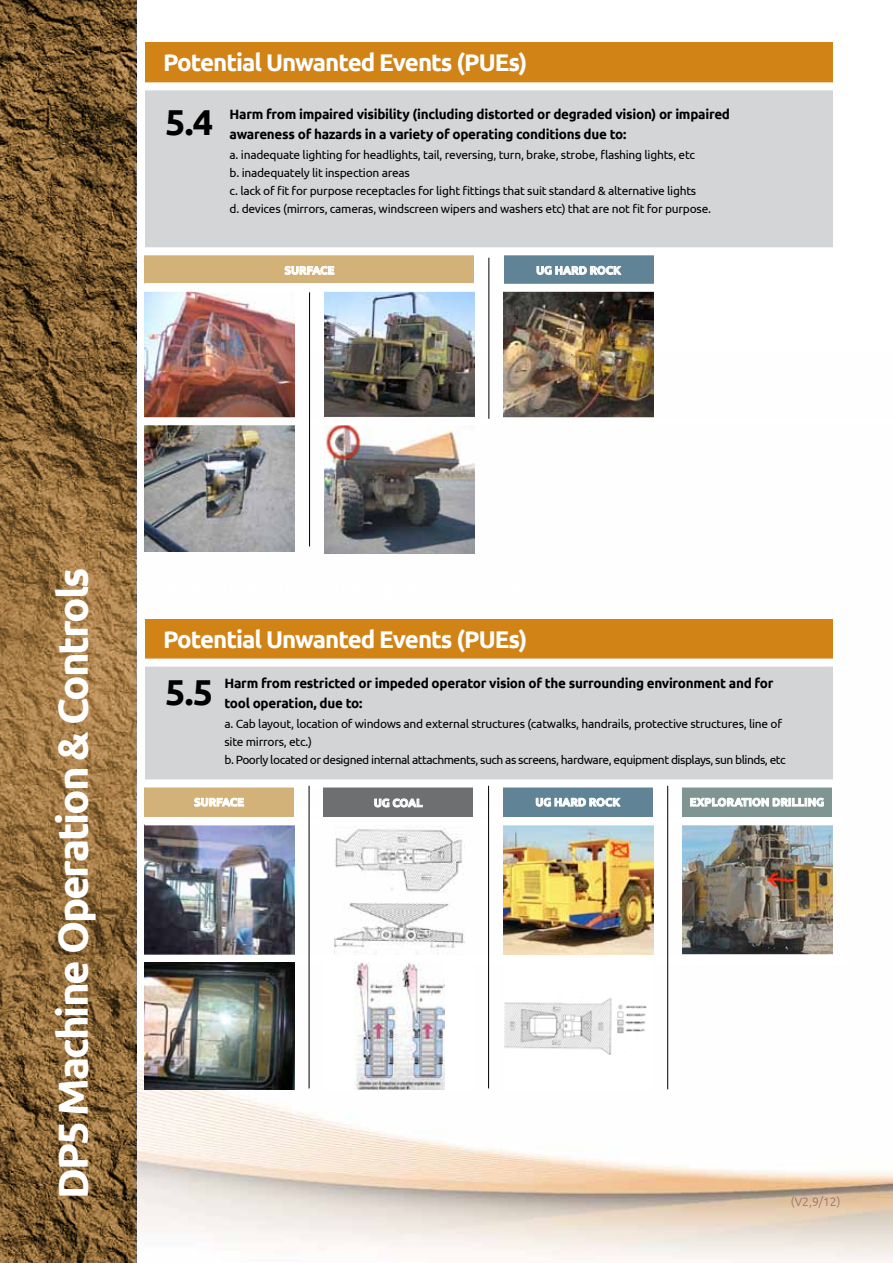
<style>
.page{position:relative;width:893px;height:1263px;background:#fff}
.page>*{position:absolute;margin:0;border:0;box-sizing:border-box;transform-origin:0 0}
.t1{font:700 42px "Ubuntu";letter-spacing:-.05em;color:#fff}
.t2{font:700 36px "Ubuntu";color:#000}
.t3{font:700 24.15px "Ubuntu";letter-spacing:-.04em;color:#fff}
.t4{font:700 13.5px/20.1px "Ubuntu";letter-spacing:-.02em;color:#000}
.t5{font:12px/18px "Ubuntu";letter-spacing:-.02em;color:#000}
.t6{font:300 12px "Ubuntu";color:#887169}
.t7{font:700 11.25px "Ubuntu";color:#fff}
</style>
<div class="page">
<img style="left:136px;top:353px;width:757px;height:910px">
<svg style="left:0;top:0;width:136px;height:1263px;background:#856336"></svg>
<div style="left:145px;top:255px;width:329px;height:30px;background:#d3b27a"></div>
<svg style="left:284px;top:266px;width:51px;height:9px"></svg>
<div style="left:145px;top:283px;width:699px;height:8px;background:#fff"></div>
<div style="left:504px;top:255px;width:149px;height:30px;background:#608495"></div>
<svg style="left:536px;top:266px;width:86px;height:9px"></svg>
<img style="left:504px;top:292px;width:149px;height:125px">
<img style="left:145px;top:292px;width:150px;height:125px">
<img style="left:145px;top:425px;width:150px;height:126px">
<img style="left:324px;top:425px;width:150px;height:129px">
<img style="left:324px;top:292px;width:150px;height:125px">
<div style="left:145px;top:86px;width:688px;height:163px;background:#d4d5d6"></div>
<div style="left:145px;top:43px;width:688px;height:44px;background:#d18316"></div>
<div style="left:144px;top:284px;width:688px;height:8px;background:#fff"></div>
<div style="left:140px;top:417px;width:753px;height:8px;background:#fff"></div>
<div style="left:144px;top:247px;width:699px;height:8px;background:#fff"></div>
<div style="left:144px;top:82px;width:698px;height:8px;background:#fff"></div>
<hr style="left:489px;top:258px;width:1px;height:161px;background:#000">
<hr style="left:309px;top:292px;width:1px;height:254px;background:#000">
<div style="left:145px;top:662px;width:688px;height:120px;background:#d3d4d5"></div>
<div style="left:145px;top:619px;width:688px;height:44px;background:#d18316"></div>
<div style="left:144px;top:808px;width:688px;height:8px;background:#fff"></div>
<div style="left:140px;top:955px;width:709px;height:8px;background:#fff"></div>
<div style="left:144px;top:658px;width:698px;height:9px;background:#fff"></div>
<img style="left:335px;top:825px;width:129px;height:130px">
<div style="left:324px;top:963px;width:150px;height:126px;background:#fff"></div>
<img style="left:354px;top:963px;width:91px;height:126px">
<div style="left:323px;top:787px;width:150px;height:30px;background:#6d6f71"></div>
<svg style="left:374px;top:798px;width:49px;height:10px"></svg>
<img style="left:145px;top:825px;width:150px;height:130px">
<img style="left:145px;top:963px;width:150px;height:126px">
<div style="left:144px;top:787px;width:150px;height:30px;background:#d3b27a"></div>
<svg style="left:194px;top:797px;width:50px;height:10px"></svg>
<img style="left:683px;top:825px;width:150px;height:130px">
<div style="left:682px;top:787px;width:150px;height:30px;background:#7f9591"></div>
<svg style="left:690px;top:797px;width:134px;height:10px"></svg>
<img style="left:504px;top:825px;width:149px;height:130px">
<div style="left:503px;top:963px;width:150px;height:126px;background:#fff"></div>
<img style="left:504px;top:998px;width:143px;height:57px">
<div style="left:503px;top:787px;width:150px;height:30px;background:#608495"></div>
<svg style="left:536px;top:797px;width:85px;height:10px"></svg>
<div style="left:144px;top:779px;width:699px;height:8px;background:#fff"></div>
<div style="left:144px;top:817px;width:699px;height:8px;background:#fff"></div>
<hr style="left:667px;top:786px;width:1px;height:303px;background:#000">
<hr style="left:488px;top:786px;width:1px;height:302px;background:#000">
<hr style="left:309px;top:786px;width:1px;height:302px;background:#000">
<h3 class="t3" style="left:163px;top:48px;width:366px">Potential Unwanted Events (PUEs)</h3>
<h2 class="t2" style="left:165px;top:101px;width:50px">5.4</h2>
<p class="t4" style="left:230px;top:104px;width:502px">Harm from impaired visibility (including distorted or degraded vision) or impaired awareness of hazards in a variety of operating conditions due to:</p>
<p class="t5" style="left:230px;top:146px;width:483px">a. inadequate lighting for headlights, tail, reversing, turn, brake, strobe, flashing lights, etc<br>b. inadequately lit inspection areas<br>c. lack of fit for purpose receptacles for light fittings that suit standard &amp; alternative lights<br>d. devices (mirrors, cameras, windscreen wipers and washers etc) that are not fit for purpose.</p>
<p class="t7" style="left:285px;top:263px;width:37px">SURFACE</p>
<p class="t7" style="left:536px;top:263px;width:86px">UG HARD ROCK</p>
<h1 class="t1" style="left:47px;top:1199px;width:633px;rotate:-90deg">DP5 Machine Operation &amp; Controls</h1>
<h3 class="t3" style="left:163px;top:624px;width:366px">Potential Unwanted Events (PUEs)</h3>
<h2 class="t2" style="left:165px;top:671px;width:50px">5.5</h2>
<p class="t4" style="left:224px;top:672px;width:551px">Harm from restricted or impeded operator vision of the surrounding environment and for tool operation, due to:</p>
<p class="t5" style="left:224px;top:714px;width:563px">a. Cab layout, location of windows and external structures (catwalks, handrails, protective structures, line of site mirrors, etc.)<br>b. Poorly located or designed internal attachments, such as screens, hardware, equipment displays, sun blinds, etc</p>
<p class="t7" style="left:194px;top:795px;width:37px">SURFACE</p>
<p class="t7" style="left:374px;top:796px;width:43px">UG COAL</p>
<p class="t7" style="left:535px;top:795px;width:86px">UG HARD ROCK</p>
<p class="t7" style="left:690px;top:795px;width:44px">EXPLORATI</p>
<p class="t7" style="left:752px;top:795px;width:36px">ON DRILLIN</p>
<p class="t7" style="left:816px;top:795px;width:9px">G</p>
<p class="t6" style="left:787px;top:1195px;width:51px">(v2,9/12)</p>
<p class="t6" style="left:791px;top:1195px;width:51px">(v2,9/12)</p>
</div>
